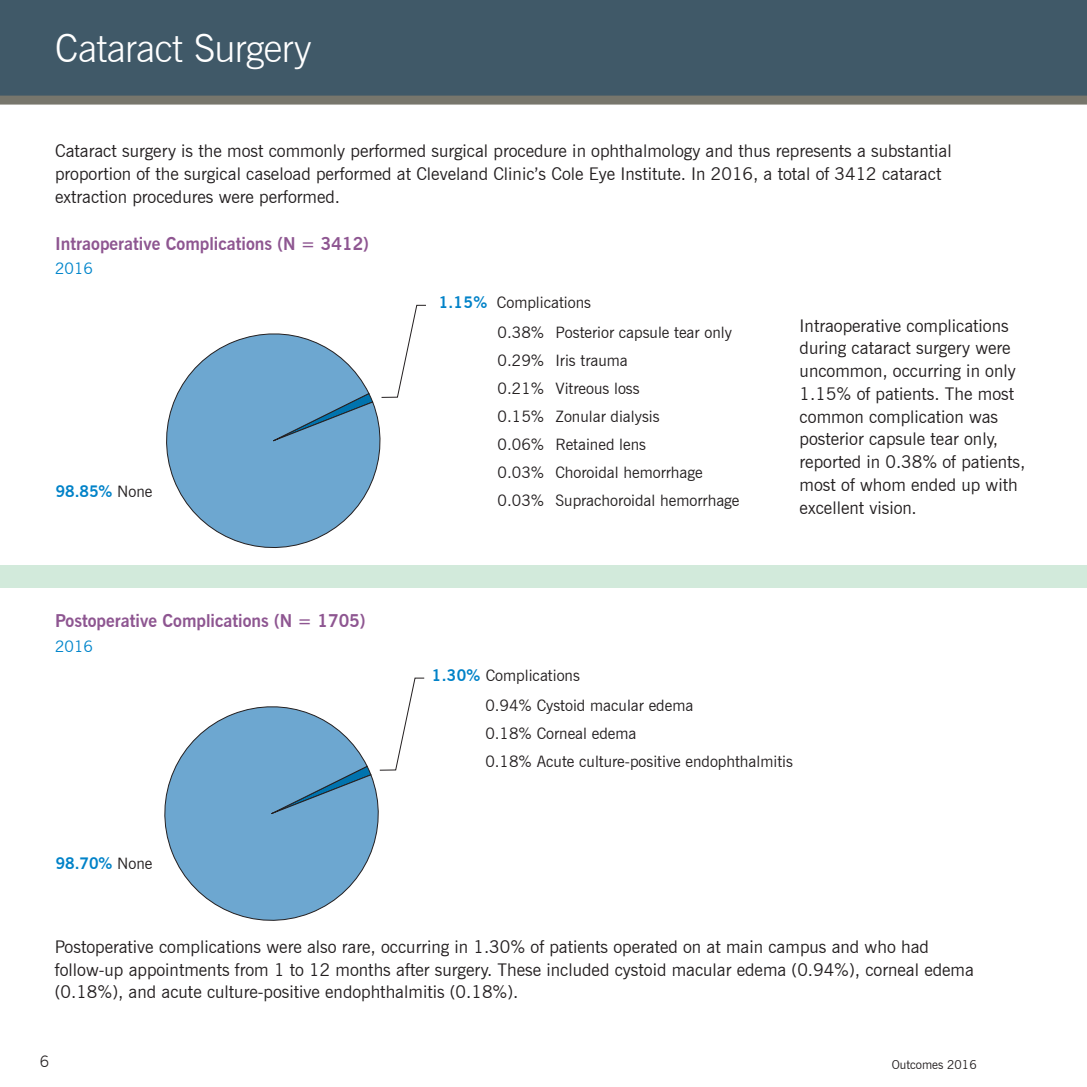
<style>
.page{position:relative;width:1087px;height:1087px;background:#fff}
.page>*{position:absolute;margin:0;border:0;box-sizing:border-box;transform-origin:0 0}
.t1{font:300 38.5px "News Gothic BT";letter-spacing:-.015em;color:#fff}
.t2{font:17.5px/22.8px "News Gothic BT";color:#231f20}
.t3{font:700 17.5px "News Gothic BT";color:#8e5691}
.t4{font:15.75px/28px "News Gothic BT";color:#231f20}
.t5{font:700 15.75px "News Gothic BT";color:#0082c8}
.t6{font:15.75px "News Gothic BT";color:#0085cb}
.t7{font:300 15.75px "News Gothic BT";color:#231f20}
.t8{font:12.25px "News Gothic BT";color:#231f20}
.s1{font-weight:400;color:#231f20}
.s2{font-weight:700;color:#0082c8}
</style>
<div class="page">
<div style="left:0;top:0;width:1087px;height:100px;background:#405968"></div>
<div style="left:0;top:96px;width:1087px;height:8px;background:#77766c"></div>
<div style="left:0;top:565px;width:1087px;height:22px;background:#d2eadb"></div>
<svg style="left:394px;top:304px;width:32px;height:94px"></svg>
<svg style="left:166px;top:333px;width:228px;height:215px"></svg>
<svg style="left:392px;top:677px;width:33px;height:94px"></svg>
<svg style="left:164px;top:706px;width:228px;height:215px"></svg>
<h1 class="t1" style="left:55px;top:25px;width:258px">Cataract Surgery</h1>
<h1 class="t1" style="left:55px;top:25px;width:178px">Innov tions</h1>
<p class="t2" style="left:55px;top:140px;width:898px">Cataract surgery is the most commonly performed surgical procedure in ophthalmology and thus represents a substantial proportion of the surgical caseload performed at Cleveland Clinic’s Cole Eye Institute. In 2016, a total of 3412 cataract extraction procedures were performed.</p>
<p class="t3" style="left:55px;top:233px;width:315px">Intraoperative Complications (N = 3412)</p>
<p class="t6" style="left:55px;top:259px;width:39px">2016</p>
<p class="t5" style="left:56px;top:481px;width:98px">98.85% <span class="s1">None</span></p>
<p class="t3" style="left:55px;top:610px;width:312px">Postoperative Complications (N = 1705)</p>
<p class="t6" style="left:55px;top:637px;width:39px">2016</p>
<p class="t5" style="left:56px;top:854px;width:98px">98.70% <span class="s1">None</span></p>
<p class="t4" style="left:498px;top:288px;width:236px;line-height:29.8px;text-indent:-59px"><span class="s2">1.15%</span> Complications<br>0.38% Posterior capsule tear only</p>
<p class="t4" style="left:498px;top:346px;width:243px">0.29% Iris trauma<br>0.21% Vitreous loss<br>0.15% Zonular dialysis<br>0.06% Retained lens<br>0.03% Choroidal hemorrhage<br>0.03% Suprachoroidal hemorrhage</p>
<p class="t2" style="left:799px;top:314px;width:227px">Intraoperative complications during cataract surgery were uncommon, occurring in only<br>1.15% of patients. The most common complication was posterior capsule tear only, reported in 0.38% of patients, most of whom ended up with excellent vision.</p>
<p class="t4" style="left:485px;top:660px;width:209px;line-height:29.8px;text-indent:-54px"><span class="s2">1.30%</span> Complications<br>0.94% Cystoid macular edema</p>
<p class="t4" style="left:485px;top:719px;width:309px">0.18% Corneal edema<br>0.18% Acute culture-positive endophthalmitis</p>
<p class="t2" style="left:55px;top:935px;width:920px">Postoperative complications were also rare, occurring in 1.30% of patients operated on at main campus and who had follow-up appointments from 1 to 12 months after surgery. These included cystoid macular edema (0.94%), corneal edema (0.18%), and acute culture-positive endophthalmitis (0.18%).</p>
<p class="t7" style="left:40px;top:1051px;width:11px">6</p>
<p class="t8" style="left:892px;top:1057px;width:86px">Outcomes 2016</p>
</div>
